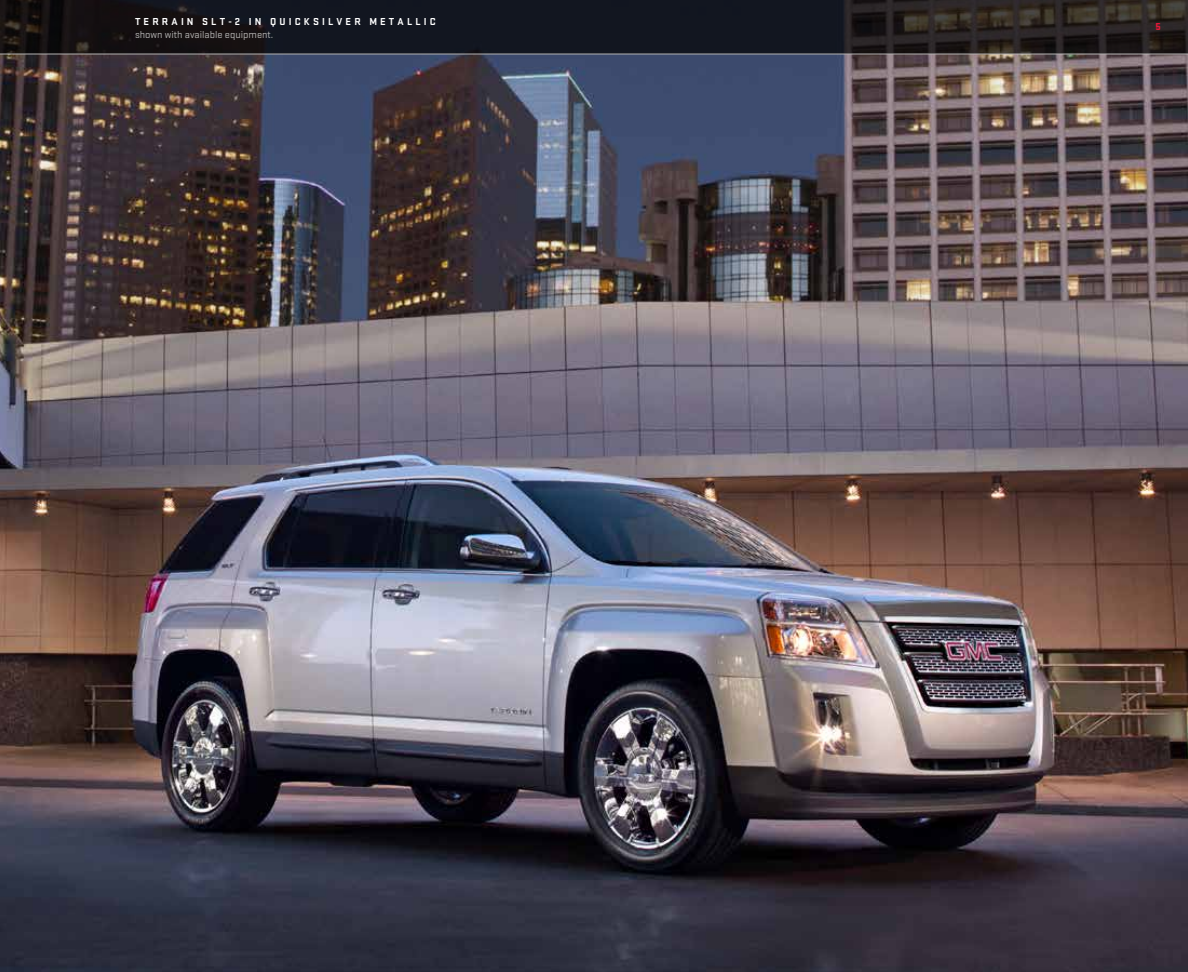
<style>
.page{position:relative;width:1188px;height:972px;background:#fff}
.page>*{position:absolute;margin:0;border:0;box-sizing:border-box;transform-origin:0 0}
.t1{font:700 10.5px "Stratum GMC";letter-spacing:.3em;color:#fff}
.t2{font:10.5px "Stratum GMC";color:#b3b2b1}
.t3{font:900 10.5px "Stratum GMC";color:#e31837}
</style>
<div class="page">
<img style="left:0;top:55px;width:1188px;height:917px">
<svg style="left:0;top:0;width:1188px;height:54px;background:#1a1a1e"></svg>
<hr style="left:0;top:54px;width:1188px;height:1px;background:#b3b2b1">
<p class="t1" style="left:135px;top:14px;width:302px">TERRAIN SLT-2 IN QUICKSILVER METALLIC</p>
<p class="t2" style="left:135px;top:28px;width:140px">shown with available equipment.</p>
<p class="t3" style="left:1156px;top:19px;width:7px">5</p>
</div>
